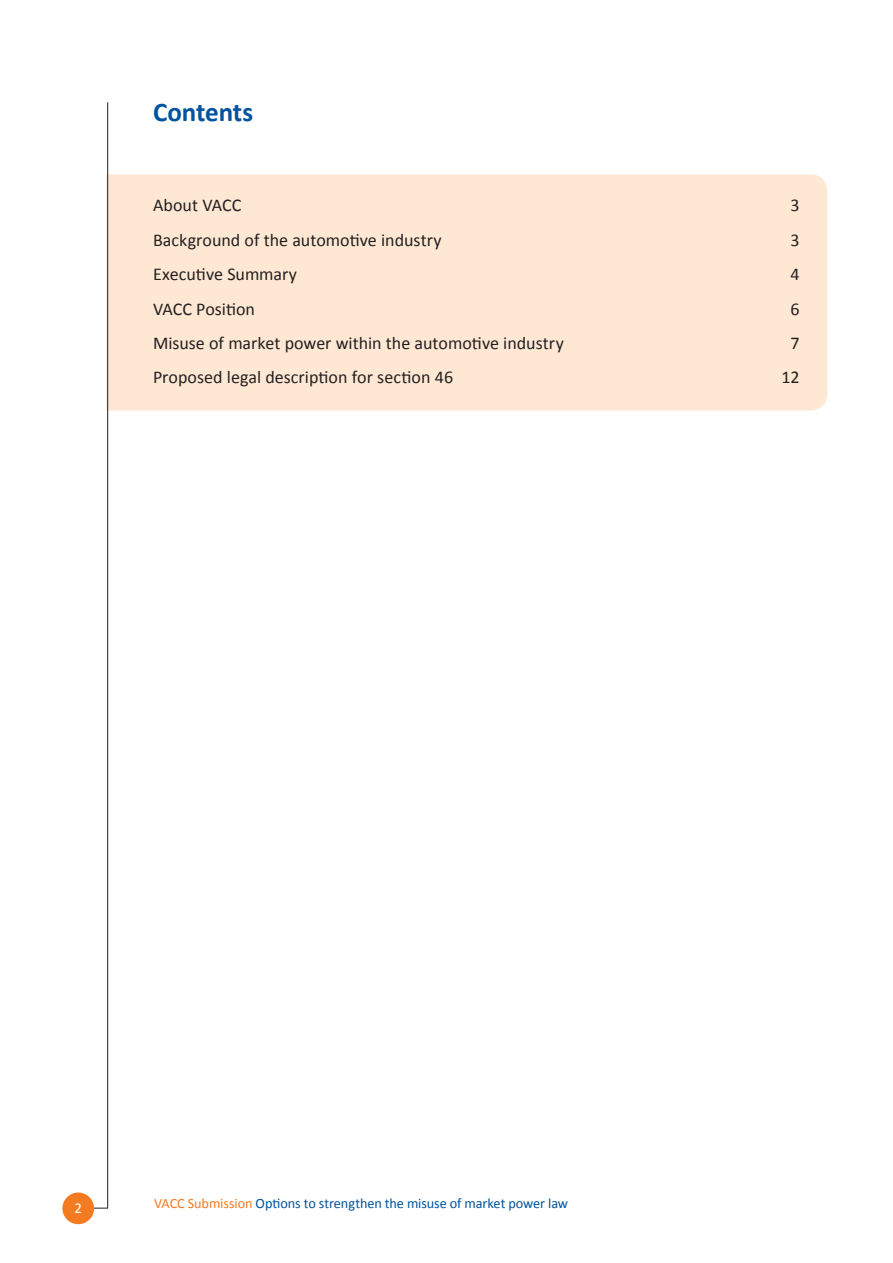
<style>
.page{position:relative;width:893px;height:1263px;background:#fff}
.page>*{position:absolute;margin:0;border:0;box-sizing:border-box;transform-origin:0 0}
.t1{font:700 27px "Calibri";color:#01539e}
.t2{font:18px "Calibri";color:#231f20}
.t3{font:15px "Calibri";color:#fff}
.t4{font:14.25px "Calibri";letter-spacing:-.005em;color:#01539e}
.s1{color:#f47b21}
</style>
<div class="page">
<svg style="left:94px;top:1208px;width:14px;height:1px"></svg>
<div style="left:62px;top:1192px;width:32px;height:32px;background:#f47b21;border-radius:50%"></div>
<div style="left:106px;top:174px;width:721px;height:237px;background:#fee8d4"></div>
<hr style="left:107px;top:102px;width:1px;height:1106px;background:#231f20">
<h1 class="t1" style="left:153px;top:95px;width:102px">Contents</h1>
<p class="t2" style="left:153px;top:194px;width:90px">About VACC</p>
<p class="t2" style="left:790px;top:194px;width:11px">3</p>
<p class="t2" style="left:153px;top:229px;width:290px">Background of the automotive industry</p>
<p class="t2" style="left:790px;top:229px;width:11px">3</p>
<p class="t2" style="left:153px;top:263px;width:146px">Executive Summary</p>
<p class="t2" style="left:790px;top:263px;width:11px">4</p>
<p class="t2" style="left:153px;top:297px;width:103px">VACC Position</p>
<p class="t2" style="left:790px;top:297px;width:11px">6</p>
<p class="t2" style="left:153px;top:332px;width:412px">Misuse of market power within the automotive industry</p>
<p class="t2" style="left:790px;top:332px;width:11px">7</p>
<p class="t2" style="left:153px;top:366px;width:302px">Proposed legal description for section 46</p>
<p class="t2" style="left:781px;top:366px;width:20px">12</p>
<p class="t3" style="left:75px;top:1198px;width:9px">2</p>
<p class="t4" style="left:154px;top:1194px;width:415px"><span class="s1">VACC Submission</span> Options to strengthen the misuse of market power law</p>
</div>
